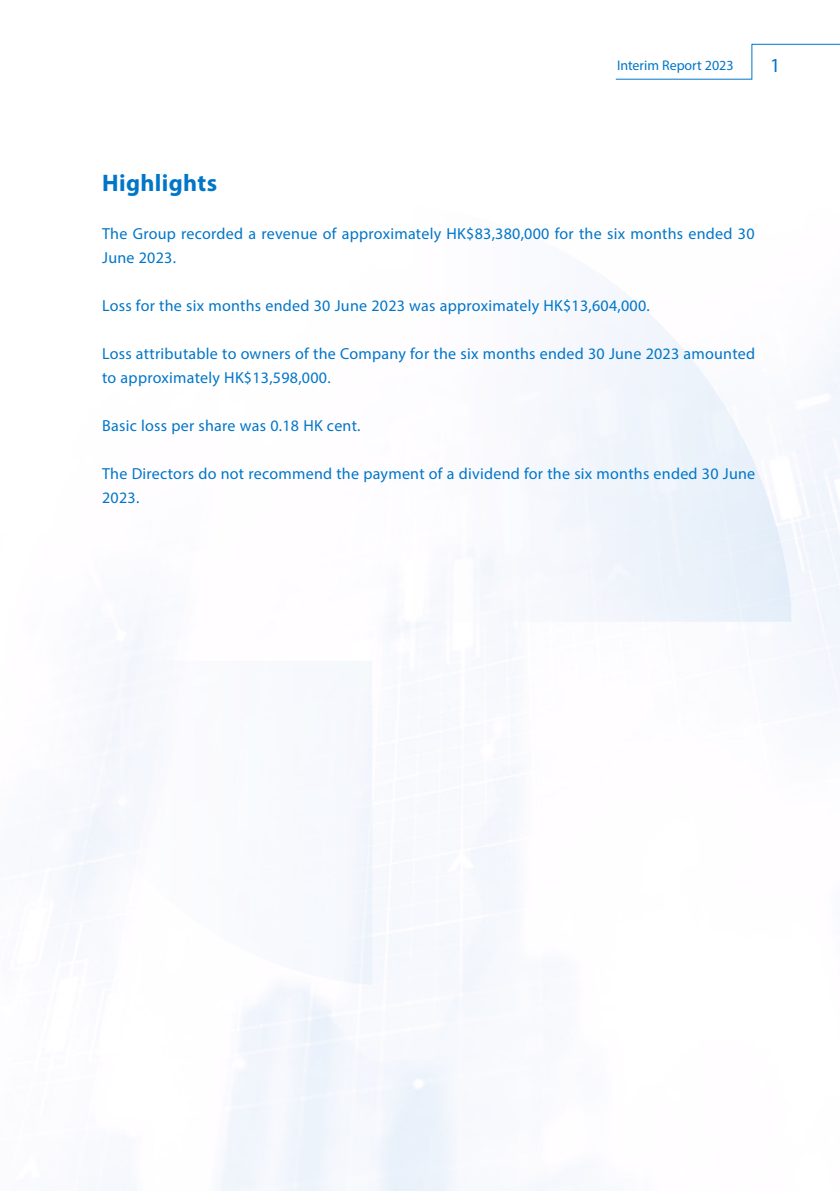
<style>
.page{position:relative;width:840px;height:1191px;background:#fff}
.page>*{position:absolute;margin:0;border:0;box-sizing:border-box;transform-origin:0 0}
.Heading_1{font:700 24px "Myriad Pro";letter-spacing:.015em;color:#0076c8}
.t1{font:20px "Myriad Pro";color:#0076c8}
.Body_Text{font:16px/24px "Myriad Pro";letter-spacing:.015em;color:#0076c8}
.t2{font:14px "Myriad Pro";letter-spacing:-.005em;color:#0076c8}
</style>
<div class="page">
<div style="left:411px;top:206px;width:379px;height:416px;background:linear-gradient(to right,#fcfbfe,#f1f6fc)"></div>
<div style="left:48px;top:661px;width:324px;height:323px;background:#f8f9fd"></div>
<svg style="left:615px;top:43px;width:224px;height:37px"></svg>
<p class="t2" style="left:616px;top:57px;width:118px">Interim Report 2023</p>
<p class="t1" style="left:769px;top:53px;width:12px">1</p>
<p class="Heading_1" style="left:102px;top:167px;width:116px">Highlights</p>
<p class="Body_Text" style="left:102px;top:222px;width:653px">The Group recorded a revenue of approximately HK$83,380,000 for the six months ended 30<br>June 2023.</p>
<p class="Body_Text" style="left:102px;top:294px;width:549px">Loss for the six months ended 30 June 2023 was approximately HK$13,604,000.</p>
<p class="Body_Text" style="left:102px;top:342px;width:654px">Loss attributable to owners of the Company for the six months ended 30 June 2023 amounted to approximately HK$13,598,000.</p>
<p class="Body_Text" style="left:102px;top:414px;width:260px">Basic loss per share was 0.18 HK cent.</p>
<p class="Body_Text" style="left:102px;top:462px;width:654px">The Directors do not recommend the payment of a dividend for the six months ended 30 June<br>2023.</p>
</div>
